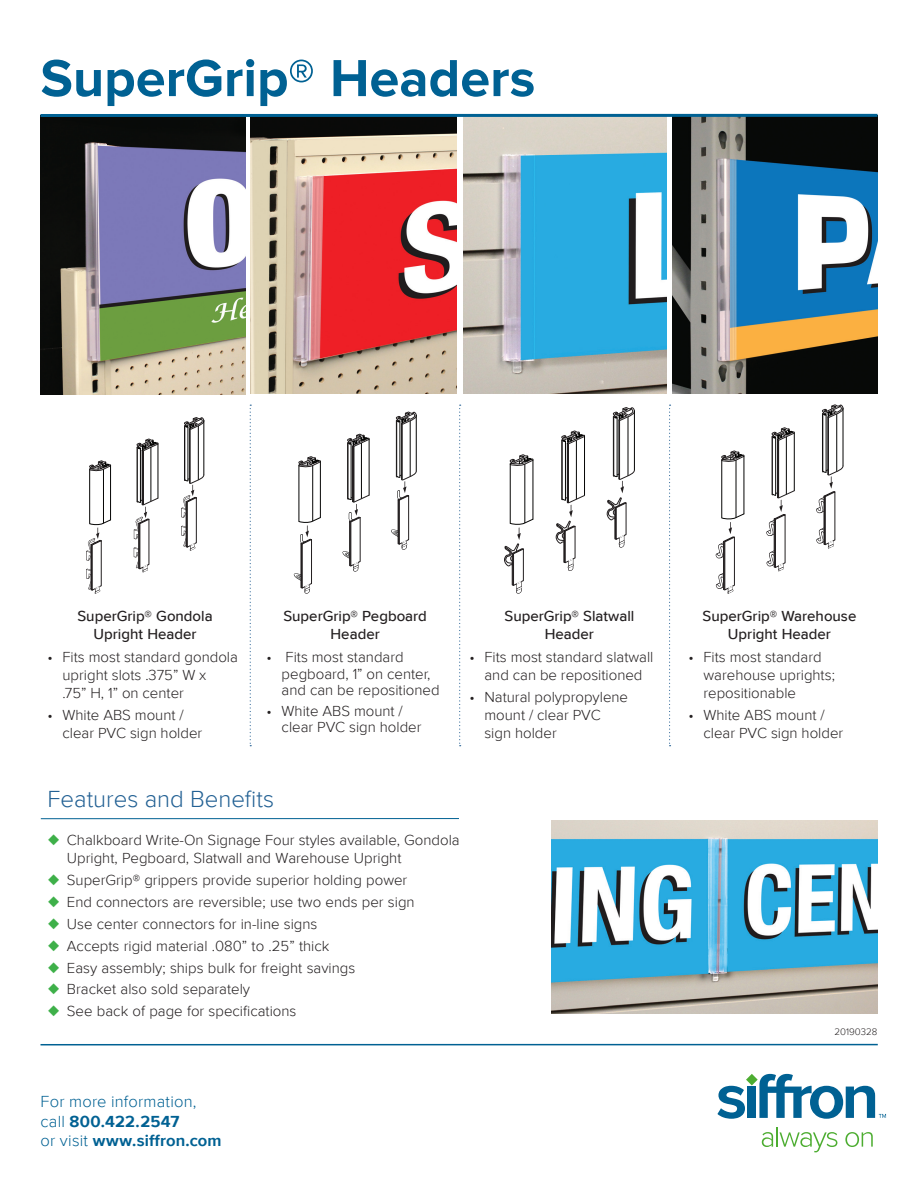
<style>
.page{position:relative;width:918px;height:1188px;background:#fff}
.page>*{position:absolute;margin:0;border:0;box-sizing:border-box;transform-origin:0 0}
.t1{font:700 54px "Proxima Nova";color:#006193}
.t2{font:300 24px "Proxima Nova";color:#236194}
.t3{font:300 16.5px/19.8px "Proxima Nova";letter-spacing:.01em;color:#006193}
.t4{font:700 16.5px "Proxima Nova";letter-spacing:.01em;color:#006193}
.t5{font:300 15px/18px "Proxima Nova";color:#231f20}
.t6{font:500 15px/18px "Proxima Nova";color:#231f20;text-align:center}
.t7{font:300 9.75px "Proxima Nova";color:#231f20}
.s1{color:#3eb049}
.s2{font-weight:700}
.s3{font-weight:300}
</style>
<div class="page">
<img style="left:40px;top:115px;width:205px;height:279px">
<img style="left:251px;top:117px;width:206px;height:277px">
<img style="left:463px;top:117px;width:204px;height:277px">
<img style="left:672px;top:117px;width:205px;height:277px">
<hr style="left:41px;top:114px;width:837px;height:3px;background:#006193">
<hr style="left:40px;top:1044px;width:838px;height:1px;background:#006193">
<svg style="left:762px;top:1127px;width:75px;height:25px"></svg>
<svg style="left:845px;top:1132px;width:28px;height:15px"></svg>
<svg style="left:717px;top:1074px;width:169px;height:45px"></svg>
<hr style="left:41px;top:818px;width:418px;height:1px;background:#006193">
<svg style="left:250px;top:405px;width:1px;height:341px"></svg>
<svg style="left:459px;top:405px;width:2px;height:341px"></svg>
<svg style="left:669px;top:405px;width:2px;height:341px"></svg>
<svg style="left:504px;top:454px;width:30px;height:140px"></svg>
<svg style="left:556px;top:430px;width:29px;height:141px"></svg>
<svg style="left:607px;top:407px;width:28px;height:141px"></svg>
<img style="left:552px;top:820px;width:325px;height:193px">
<hr style="left:204px;top:421px;width:1px;height:54px;background:#050504">
<svg style="left:86px;top:460px;width:25px;height:134px"></svg>
<svg style="left:134px;top:438px;width:25px;height:134px"></svg>
<svg style="left:181px;top:417px;width:23px;height:134px"></svg>
<hr style="left:103px;top:469px;width:1px;height:54px;background:#050504">
<hr style="left:151px;top:447px;width:1px;height:54px;background:#050504">
<hr style="left:198px;top:426px;width:1px;height:54px;background:#050504">
<svg style="left:391px;top:412px;width:26px;height:138px"></svg>
<svg style="left:342px;top:434px;width:28px;height:138px"></svg>
<svg style="left:294px;top:456px;width:27px;height:138px"></svg>
<hr style="left:843px;top:408px;width:1px;height:58px;background:#050504">
<svg style="left:716px;top:450px;width:29px;height:144px"></svg>
<svg style="left:766px;top:427px;width:29px;height:144px"></svg>
<svg style="left:816px;top:405px;width:27px;height:144px"></svg>
<p class="t1" style="left:40px;top:47px;width:496px">SuperGrip® Headers</p>
<p class="t6" style="left:77px;top:608px;width:137px">SuperGrip® Gondola<br>Upright Header</p>
<p class="t6" style="left:283px;top:608px;width:145px">SuperGrip® Pegboard<br>Header</p>
<p class="t6" style="left:504px;top:608px;width:131px">SuperGrip® Slatwall<br>Header</p>
<p class="t6" style="left:703px;top:608px;width:155px">SuperGrip® Warehouse<br>Upright Header</p>
<p class="t5" style="left:63px;top:649px;width:177px;text-indent:-15px">• Fits most standard gondola upright slots .375” W x<br>.75” H, 1” on center</p>
<p class="t5" style="left:63px;top:707px;width:141px;text-indent:-15px">• White ABS mount / clear PVC sign holder</p>
<p class="t5" style="left:282px;top:650px;width:160px;line-height:16.5px;text-indent:-15px">• Fits most standard pegboard, 1” on center, and can be repositioned</p>
<p class="t5" style="left:282px;top:703px;width:141px;line-height:16.5px;text-indent:-15px">• White ABS mount / clear PVC sign holder</p>
<p class="t5" style="left:469px;top:649px;width:186px;text-align:center">• Fits most standard slatwall and can be repositioned</p>
<p class="t5" style="left:484px;top:689px;width:145px;text-indent:-15px">• Natural polypropylene mount / clear PVC sign holder</p>
<p class="t2" style="left:48px;top:785px;width:228px">Features and Benefits</p>
<p class="t5" style="left:67px;top:831px;width:394px;text-indent:-19px"><span class="s1">◆</span> Chalkboard Write-On Signage Four styles available, Gondola<br>Upright, Pegboard, Slatwall and Warehouse Upright</p>
<p class="t5" style="left:48px;top:871px;width:361px"><span class="s1">◆</span> SuperGrip® grippers provide superior holding power</p>
<p class="t5" style="left:48px;top:893px;width:368px"><span class="s1">◆</span> End connectors are reversible; use two ends per sign</p>
<p class="t5" style="left:48px;top:915px;width:271px"><span class="s1">◆</span> Use center connectors for in-line signs</p>
<p class="t5" style="left:48px;top:937px;width:283px"><span class="s1">◆</span> Accepts rigid material .080” to .25” thick</p>
<p class="t5" style="left:48px;top:959px;width:309px"><span class="s1">◆</span> Easy assembly; ships bulk for freight savings</p>
<p class="t5" style="left:48px;top:981px;width:204px"><span class="s1">◆</span> Bracket also sold separately</p>
<p class="t5" style="left:48px;top:1003px;width:250px"><span class="s1">◆</span> See back of page for specifications</p>
<p class="t3" style="left:41px;top:1092px;width:158px">For more information, call <span class="s2">800.422.2547</span></p>
<p class="t4" style="left:41px;top:1131px;width:183px"><span class="s3">or visit</span> www.siffron.com</p>
<p class="t5" style="left:704px;top:649px;width:133px;text-indent:-15px">• Fits most standard warehouse uprights; repositionable</p>
<p class="t5" style="left:704px;top:707px;width:141px;text-indent:-15px">• White ABS mount / clear PVC sign holder</p>
<p class="t7" style="left:835px;top:1026px;width:44px">20190328</p>
</div>
